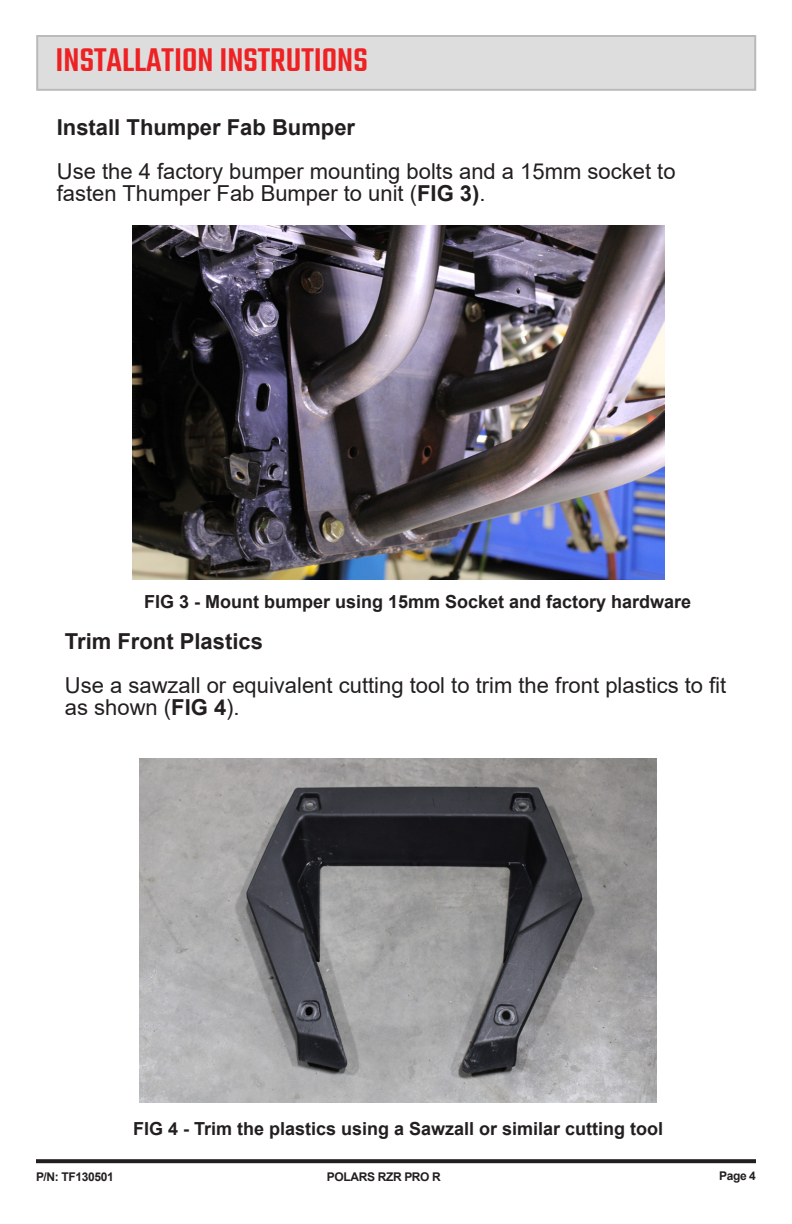
<style>
.page{position:relative;width:792px;height:1224px;background:#fff}
.page>*{position:absolute;margin:0;border:0;box-sizing:border-box;transform-origin:0 0}
.t1{font:500 36px "Teko";color:#ee2123}
.t2{font:22px/22px "Arial";color:#231f20}
.t3{font:700 22px "Arial";color:#231f20}
.t4{font:700 18px "Arial";color:#231f20}
.t5{font:700 12px "Arial";letter-spacing:-.03em;color:#231f20}
.s1{font-weight:700}
</style>
<div class="page">
<svg style="left:36px;top:1159px;width:720px;height:4px;background:#2d292a"></svg>
<div style="left:37px;top:36px;width:718px;height:54px;background:#ddddde"></div>
<div style="left:36px;top:35px;width:720px;height:56px;border:2px solid #bababa"></div>
<img style="left:140px;top:759px;width:516px;height:344px">
<img style="left:132px;top:225px;width:532px;height:355px">
<p class="t1" style="left:56px;top:40px;width:314px">INSTALLATION INSTRUTIONS</p>
<p class="t3" style="left:57px;top:111px;width:300px">Install Thumper Fab Bumper</p>
<p class="t2" style="left:57px;top:160px;width:620px">Use the 4 factory bumper mounting bolts and a 15mm socket to fasten Thumper Fab Bumper to unit (<span class="s1">FIG 3)</span>.</p>
<p class="t4" style="left:144px;top:589px;width:549px">FIG 3 - Mount bumper using 15mm Socket and factory hardware</p>
<p class="t3" style="left:65px;top:625px;width:200px">Trim Front Plastics</p>
<p class="t2" style="left:65px;top:674px;width:663px">Use a sawzall or equivalent cutting tool to trim the front plastics to fit as shown (<span class="s1">FIG 4</span>).</p>
<p class="t4" style="left:133px;top:1115px;width:532px">FIG 4 - Trim the plastics using a Sawzall or similar cutting tool</p>
<p class="t5" style="left:36px;top:1168px;width:79px">P/N: TF130501</p>
<p class="t5" style="left:327px;top:1168px;width:115px">POLARS RZR PRO R</p>
<p class="t5" style="left:719px;top:1168px;width:38px">Page 4</p>
</div>
